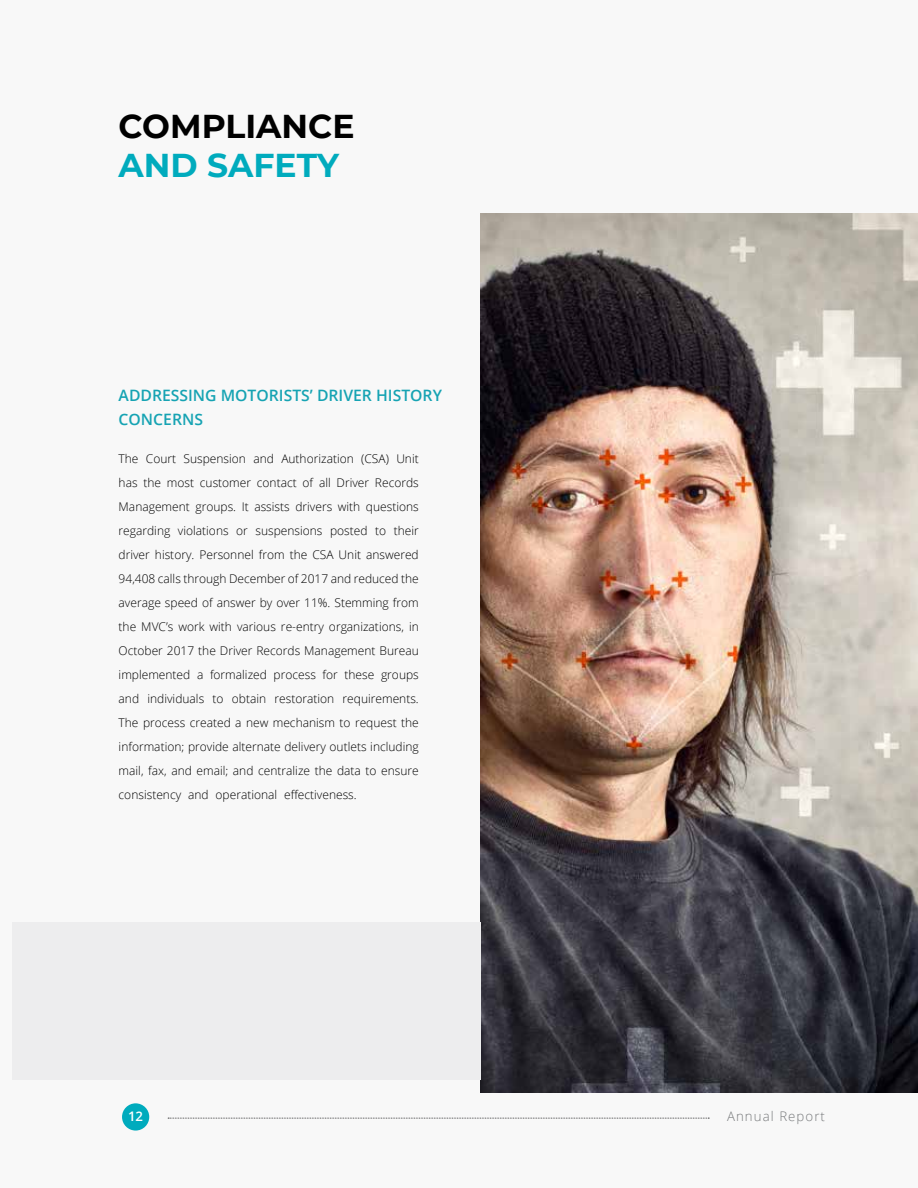
<style>
.page{position:relative;width:918px;height:1188px;background:#f8f8f8}
.page>*{position:absolute;margin:0;border:0;box-sizing:border-box;transform-origin:0 0}
.t1{font:700 33px "Montserrat";color:#000}
.t2{font:700 33px "Montserrat";color:#00abbd}
.t3{font:600 15.75px/24.8px "Open Sans";color:#16a3b3}
.t4{font:300 13.2px "Open Sans";letter-spacing:.08em;color:#787a7c}
.t5{font:600 13.2px "Open Sans";color:#fff}
.t6{font:300 12px/24px "Open Sans";color:#000;text-align:justify}
</style>
<div class="page">
<img style="left:481px;top:213px;width:437px;height:879px">
<div style="left:12px;top:923px;width:469px;height:157px;background:#ededee"></div>
<div style="left:122px;top:1103px;width:27px;height:28px;background:#00abbd;border-radius:50%"></div>
<svg style="left:168px;top:1118px;width:541px;height:1px"></svg>
<h1 class="t1" style="left:119px;top:102px;width:237px">COMPLIANCE</h1>
<h1 class="t2" style="left:119px;top:142px;width:222px">AND SAFETY</h1>
<h2 class="t3" style="left:119px;top:382px;width:325px">ADDRESSING MOTORISTS’ DRIVER HISTORY<br>CONCERNS</h2>
<p class="t6" style="left:119px;top:447px;width:302px">The Court Suspension and Authorization (CSA) Unit has the most customer contact of all Driver Records Management groups. It assists drivers with questions regarding violations or suspensions posted to their driver history. Personnel from the CSA Unit answered 94,408 calls through December of 2017 and reduced the average speed of answer by over 11%. Stemming from the MVC’s work with various re-entry organizations, in October 2017 the Driver Records Management Bureau implemented a formalized process for these groups and individuals to obtain restoration requirements.<br>The process created a new mechanism to request the information; provide alternate delivery outlets including mail, fax, and email; and centralize the data to ensure consistency and operational effectiveness.</p>
<p class="t5" style="left:128px;top:1107px;width:17px">12</p>
<p class="t4" style="left:727px;top:1108px;width:99px">Annual Report</p>
</div>
